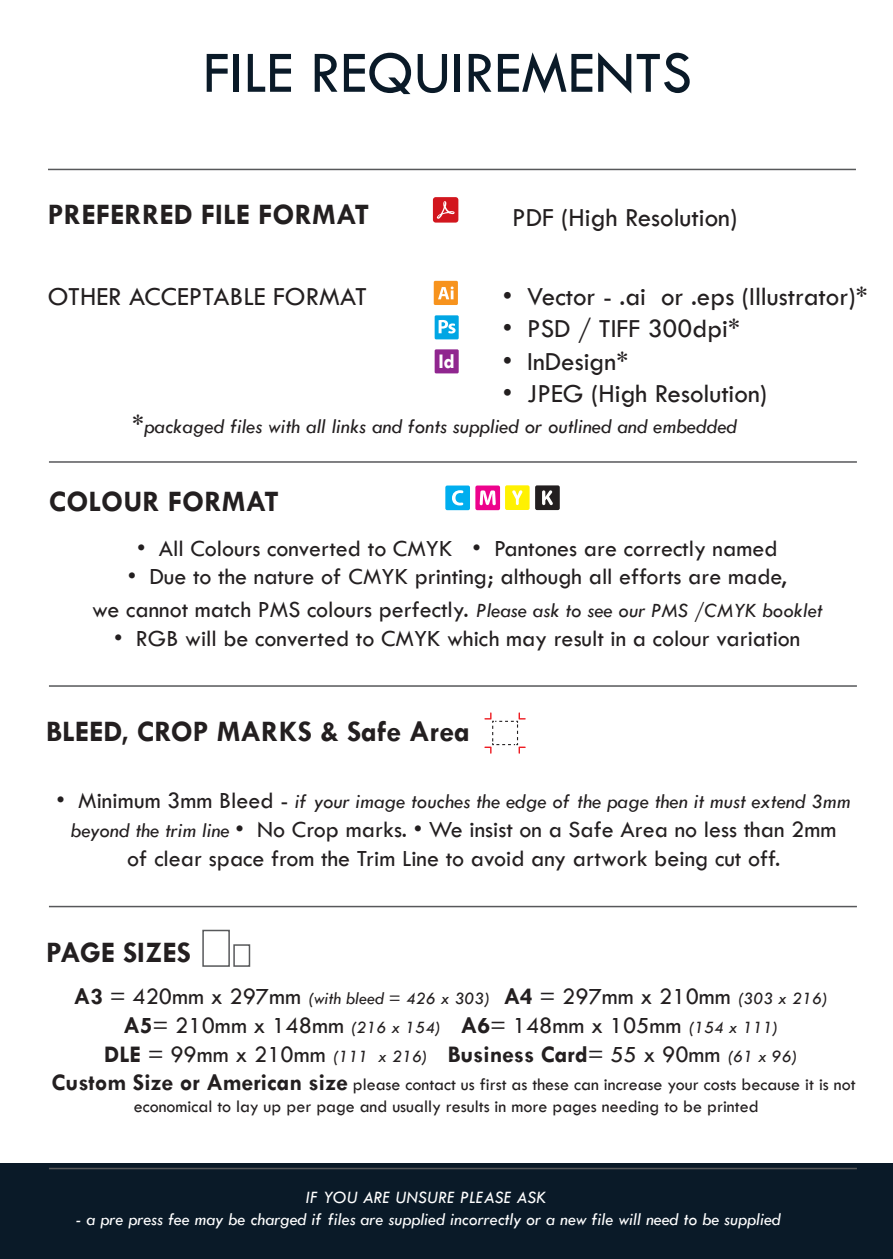
<style>
.page{position:relative;width:893px;height:1259px;background:#fff}
.page>*{position:absolute;margin:0;border:0;box-sizing:border-box;transform-origin:0 0}
.t1{font:60.9px "Tw Cen";color:#0a1a28}
.t2{font:700 30px "Tw Cen";color:#231f20}
.t3{font:27px "Tw Cen";color:#231f20}
.t4{font:24px/28.8px "Tw Cen";color:#231f20;text-align:center}
.t5{font:italic 21px "Tw Cen";color:#231f20}
.t6{font:700 21px "Tw Cen";color:#fff}
.t7{font:18px/21.6px "Tw Cen";color:#231f20}
.t8{font:italic 18px "Tw Cen";color:#fff}
.t9{font:italic 18px "Tw Cen";color:#231f20}
.s1{font-style:normal;font-size:27px}
.s2{font-style:italic;font-size:21px}
.s3{font-style:normal;font-size:24px}
.s4{font-weight:700;font-style:normal;font-size:24px}
.s5{font-weight:700}
.s6{font-style:italic;font-size:18px}
.s7{font-weight:700;font-size:24px}
</style>
<div class="page">
<div style="left:0;top:1164px;width:893px;height:95px;background:#0a1a28"></div>
<svg style="left:434px;top:281px;width:24px;height:24px"></svg>
<svg style="left:435px;top:315px;width:24px;height:24px"></svg>
<div style="left:435px;top:349px;width:24px;height:24px;background:#90268f"></div>
<svg style="left:484px;top:712px;width:42px;height:41px"></svg>
<svg style="left:433px;top:197px;width:25px;height:26px"></svg>
<div style="left:445px;top:485px;width:25px;height:25px;background:#00aeef;border-radius:2px"></div>
<svg style="left:452px;top:490px;width:11px;height:15px"></svg>
<div style="left:475px;top:485px;width:25px;height:25px;background:#ed028c;border-radius:2px"></div>
<svg style="left:480px;top:490px;width:16px;height:15px"></svg>
<div style="left:535px;top:485px;width:25px;height:25px;background:#231f20;border-radius:2px"></div>
<svg style="left:542px;top:490px;width:11px;height:15px"></svg>
<div style="left:505px;top:485px;width:25px;height:25px;background:#fff101;border-radius:2px"></div>
<svg style="left:512px;top:490px;width:10px;height:15px"></svg>
<hr style="left:48px;top:169px;width:808px;height:1px;background:#57585a">
<hr style="left:49px;top:461px;width:808px;height:2px;background:#57585a">
<hr style="left:49px;top:685px;width:808px;height:2px;background:#57585a">
<hr style="left:49px;top:1167px;width:808px;height:2px;background:#57585a">
<hr style="left:49px;top:906px;width:808px;height:1px;background:#57585a">
<div style="left:202px;top:929px;width:28px;height:37px;border:2px solid #57585a"></div>
<div style="left:233px;top:944px;width:17px;height:22px;border:2px solid #57585a"></div>
<h1 class="t1" style="left:203px;top:36px;width:490px">FILE REQUIREMENTS</h1>
<p class="t2" style="left:48px;top:196px;width:323px">PREFERRED FILE FORMAT</p>
<p class="t3" style="left:512px;top:201px;width:227px">PDF (High Resolution)</p>
<p class="t3" style="left:48px;top:280px;width:320px">OTHER ACCEPTABLE FORMAT</p>
<p class="t6" style="left:438px;top:349px;width:18px">Id</p>
<p class="t3" style="left:503px;top:280px;width:366px">• Vector - .ai or .eps (Illustrator)*</p>
<p class="t3" style="left:503px;top:312px;width:239px">• PSD / TIFF 300dpi*</p>
<p class="t3" style="left:503px;top:345px;width:127px">• InDesign*</p>
<p class="t3" style="left:503px;top:377px;width:266px">• JPEG (High Resolution)</p>
<p class="t5" style="left:132px;top:413px;width:606px"><span class="s1">*</span>packaged files with all links and fonts supplied or outlined and embedded</p>
<p class="t2" style="left:49px;top:483px;width:231px">COLOUR FORMAT</p>
<p class="t4" style="left:137px;top:533px;width:642px">• All Colours converted to CMYK • Pantones are correctly named</p>
<p class="t4" style="left:92px;top:560px;width:732px;line-height:32.4px">• Due to the nature of CMYK printing; although all efforts are made,<br>we cannot match PMS colours perfectly. <span class="s2">Please ask to see our PMS /CMYK booklet</span></p>
<p class="t4" style="left:114px;top:623px;width:688px">• RGB will be converted to CMYK which may result in a colour variation</p>
<p class="t2" style="left:46px;top:713px;width:425px">BLEED, CROP MARKS &amp; Safe Area</p>
<p class="t5" style="left:57px;top:789px;width:796px"><span class="s3">• Minimum 3mm Bleed -</span> if your image touches the edge of the page then it must extend 3mm</p>
<p class="t4" style="left:71px;top:815px;width:767px"><span class="s2">beyond the trim line</span> • No Crop marks. • We insist on a Safe Area no less than 2mm of clear space from the Trim Line to avoid any artwork being cut off.</p>
<p class="t2" style="left:46px;top:934px;width:147px">PAGE SIZES</p>
<p class="t9" style="left:74px;top:987px;width:756px"><span class="s4">A3</span> <span class="s3">= 420mm x 297mm</span> (with bleed = 426 x 303) <span class="s4">A4</span> <span class="s3">= 297mm x 210mm</span> (303 x 216)</p>
<p class="t4" style="left:104px;top:1010px;width:695px"><span class="s5">A5</span>= 210mm x 148mm <span class="s6">(216 x 154)</span> <span class="s5">A6</span>= 148mm x 105mm <span class="s6">(154 x 111)<br></span><span class="s5">DLE</span> = 99mm x 210mm <span class="s6">(111 x 216)</span> <span class="s5">Business Card</span>= 55 x 90mm <span class="s6">(61 x 96)</span></p>
<p class="t7" style="left:134px;top:1073px;width:723px;text-indent:-82px"><span class="s7">Custom Size or American size</span> please contact us first as these can increase your costs because it is not economical to lay up per page and usually results in more pages needing to be printed</p>
<p class="t8" style="left:305px;top:1186px;width:243px">IF YOU ARE UNSURE PLEASE ASK</p>
<p class="t8" style="left:76px;top:1208px;width:707px">- a pre press fee may be charged if files are supplied incorrectly or a new file will need to be supplied</p>
</div>
